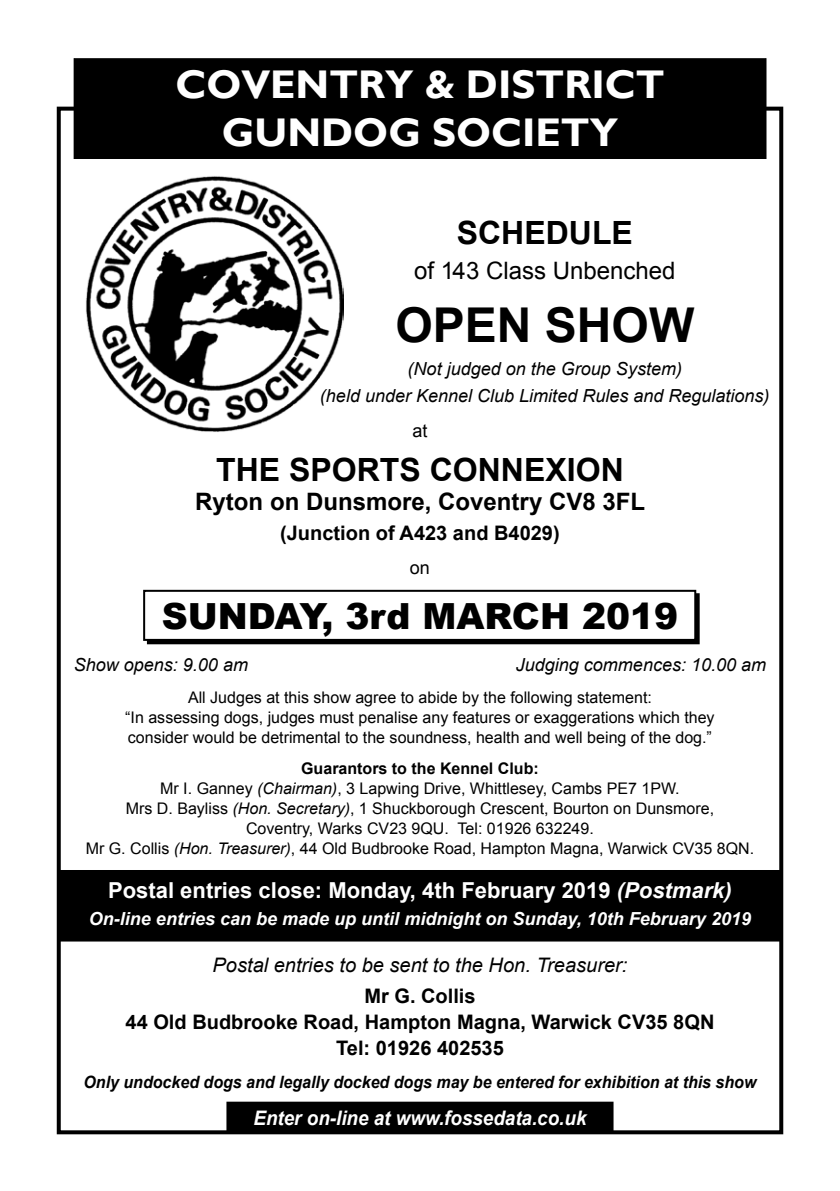
<style>
.page{position:relative;width:840px;height:1191px;background:#fff}
.page>*{position:absolute;margin:0;border:0;box-sizing:border-box;transform-origin:0 0}
.t1{font:700 48px "Arial";color:#000}
.t2{font:700 40px/48.4px "Gill Sans";color:#fff;text-align:center}
.t3{font:900 36px "Arial";color:#000}
.t4{font:700 32px "Arial";color:#000}
.t5{font:700 24px "Arial";color:#000}
.t6{font:24px "Arial";color:#000}
.t7{font:700 22px "Arial";color:#fff}
.t8{font:700 20px/26px "Arial";color:#000;text-align:center}
.t9{font:italic 20px "Arial";color:#000}
.t10{font:italic 700 20px "Arial";color:#fff;scale:.94 1}
.t11{font:italic 18px/27.4px "Arial";color:#000;text-align:center}
.t12{font:italic 700 18px "Arial";color:#fff}
.t13{font:18px "Arial";color:#000}
.t14{font:italic 700 17px "Arial";color:#000;scale:.94 1}
.t15{font:16px/20px "Arial";color:#000;text-align:center}
.s1{font-weight:700}
.s2{font-style:italic}
</style>
<div class="page">
<div style="left:227px;top:1102px;width:385px;height:28px;background:#000"></div>
<div style="left:226px;top:1101px;width:387px;height:30px;border:2px solid #000"></div>
<div style="left:59px;top:870px;width:721px;height:71px;background:#000"></div>
<div style="left:74px;top:59px;width:691px;height:99px;background:#000"></div>
<div style="left:74px;top:58px;width:691px;height:101px;border:1px solid #000"></div>
<div style="left:57px;top:107px;width:725px;height:1027px;border:4px solid #000"></div>
<img style="left:86px;top:176px;width:257px;height:256px">
<div style="left:147px;top:593px;width:552px;height:51px;border:2px solid #000"></div>
<div style="left:144px;top:591px;width:550px;height:49px;background:#fff"></div>
<div style="left:143px;top:590px;width:552px;height:51px;border:2px solid #000"></div>
<h2 class="t2" style="left:175px;top:60px;width:490px">COVENTRY &amp; DISTRICT<br>GUNDOG SOCIETY</h2>
<h3 class="t4" style="left:456px;top:212px;width:177px">SCHEDULE</h3>
<h3 class="t6" style="left:414px;top:255px;width:263px">of 143 Class Unbenched</h3>
<h1 class="t1" style="left:395px;top:294px;width:300px">OPEN SHOW</h1>
<p class="t11" style="left:320px;top:355px;width:451px">(Not judged on the Group System)<br>(held under Kennel Club Limited Rules and Regulations)</p>
<p class="t13" style="left:412px;top:419px;width:17px">at</p>
<h3 class="t4" style="left:216px;top:449px;width:409px">THE SPORTS CONNEXION</h3>
<h3 class="t5" style="left:195px;top:485px;width:451px">Ryton on Dunsmore, Coventry CV8 3FL</h3>
<p class="t8" style="left:280px;top:520px;width:281px">(Junction of A423 and B4029)</p>
<p class="t13" style="left:410px;top:556px;width:22px">on</p>
<h3 class="t3" style="left:162px;top:589px;width:517px">SUNDAY, 3rd MARCH 2019</h3>
<p class="t11" style="left:74px;top:651px;width:176px">Show opens: 9.00 am</p>
<p class="t11" style="left:515px;top:651px;width:252px">Judging commences: 10.00 am</p>
<p class="t15" style="left:125px;top:687px;width:590px">All Judges at this show agree to abide by the following statement:<br>“In assessing dogs, judges must penalise any features or exaggerations which they consider would be detrimental to the soundness, health and well being of the dog.”</p>
<p class="t15" style="left:86px;top:758px;width:669px"><span class="s1">Guarantors to the Kennel Club:<br></span>Mr I. Ganney <span class="s2">(Chairman)</span>, 3 Lapwing Drive, Whittlesey, Cambs PE7 1PW.<br>Mrs D. Bayliss <span class="s2">(Hon. Secretary)</span>, 1 Shuckborough Crescent, Bourton on Dunsmore,<br>Coventry, Warks CV23 9QU. Tel: 01926 632249.<br>Mr G. Collis <span class="s2">(Hon. Treasurer)</span>, 44 Old Budbrooke Road, Hampton Magna, Warwick CV35 8QN.</p>
<h3 class="t7" style="left:108px;top:875px;width:625px">Postal entries close: Monday, 4th February 2019 <span class="s2">(Postmark)</span></h3>
<p class="t12" style="left:89px;top:907px;width:663px">On-line entries can be made up until midnight on Sunday, 10th February 2019</p>
<p class="t9" style="left:212px;top:951px;width:416px">Postal entries to be sent to the Hon. Treasurer:</p>
<p class="t8" style="left:125px;top:984px;width:590px">Mr G. Collis<br>44 Old Budbrooke Road, Hampton Magna, Warwick CV35 8QN<br>Tel: 01926 402535</p>
<p class="t14" style="left:83px;top:1070px;width:717px">Only undocked dogs and legally docked dogs may be entered for exhibition at this show</p>
<p class="t10" style="left:253px;top:1105px;width:355px">Enter on-line at www.fossedata.co.uk</p>
</div>
